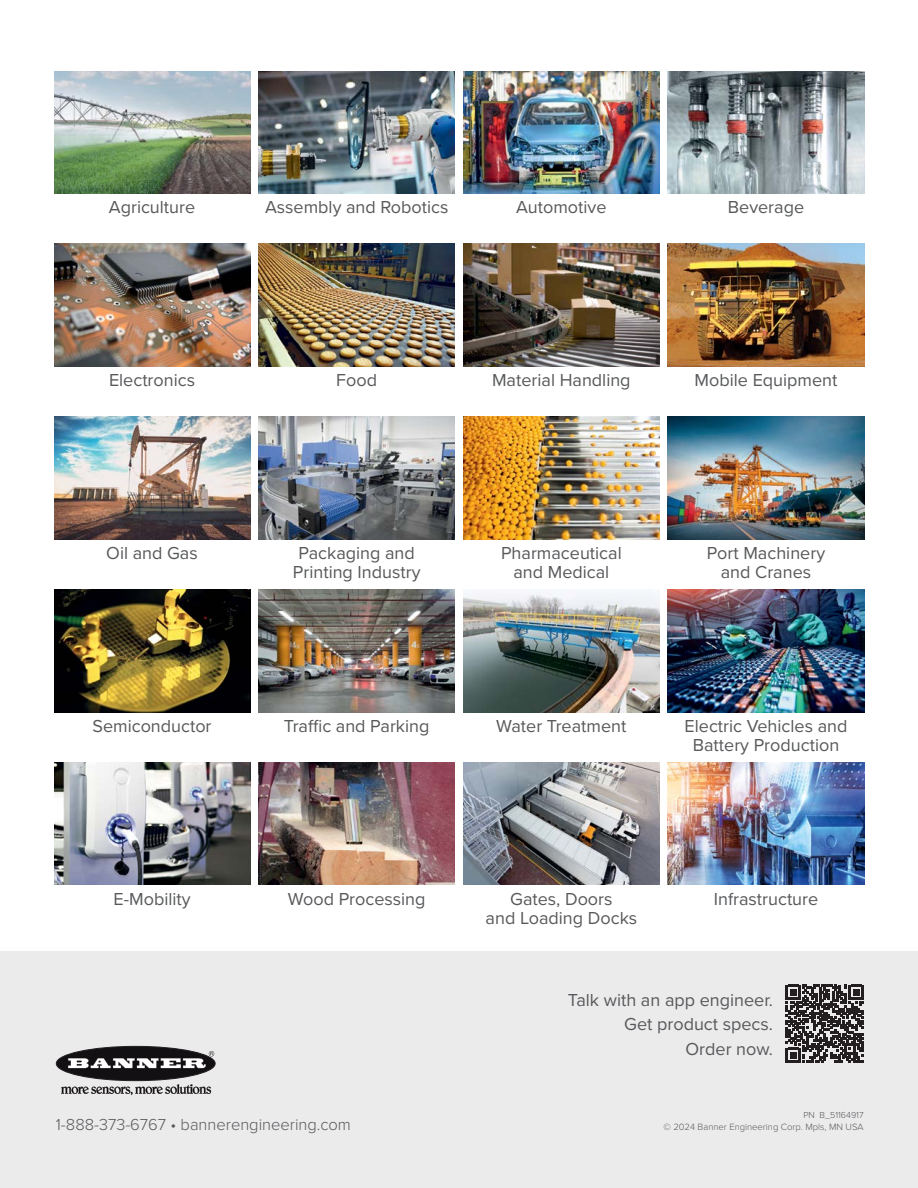
<style>
.page{position:relative;width:918px;height:1188px;background:#fff}
.page>*{position:absolute;margin:0;border:0;box-sizing:border-box;transform-origin:0 0}
.t1{font:18px/19.5px "Proxima Nova";color:#58595b;text-align:center}
.t2{font:300 16.5px "Proxima Nova";color:#58595b}
.t3{font:300 9.45px "Proxima Nova";color:#58595b}
.t4{font:300 9px "Proxima Nova";color:#58595b}
</style>
<div class="page">
<div style="left:0;top:951px;width:918px;height:237px;background:#ebebec"></div>
<svg style="left:786px;top:985px;width:78px;height:78px"></svg>
<img style="left:54px;top:71px;width:196px;height:123px">
<img style="left:259px;top:71px;width:196px;height:123px">
<img style="left:463px;top:71px;width:196px;height:123px">
<img style="left:668px;top:71px;width:196px;height:123px">
<img style="left:54px;top:244px;width:196px;height:122px">
<img style="left:259px;top:244px;width:196px;height:122px">
<img style="left:463px;top:244px;width:196px;height:122px">
<img style="left:668px;top:244px;width:196px;height:122px">
<img style="left:54px;top:417px;width:196px;height:122px">
<img style="left:259px;top:417px;width:196px;height:122px">
<img style="left:463px;top:417px;width:196px;height:122px">
<img style="left:668px;top:417px;width:196px;height:122px">
<img style="left:54px;top:589px;width:196px;height:123px">
<img style="left:259px;top:589px;width:196px;height:123px">
<img style="left:463px;top:590px;width:196px;height:122px">
<img style="left:668px;top:589px;width:196px;height:123px">
<img style="left:54px;top:762px;width:196px;height:123px">
<img style="left:259px;top:762px;width:196px;height:123px">
<img style="left:463px;top:762px;width:196px;height:123px">
<img style="left:668px;top:762px;width:196px;height:123px">
<div style="left:56px;top:1046px;width:159px;height:35px;background:#121013;border-radius:50%"></div>
<div style="left:56px;top:1046px;width:159px;height:35px;border:1px solid #231f20;border-radius:50%"></div>
<svg style="left:68px;top:1051px;width:146px;height:17px"></svg>
<svg style="left:61px;top:1084px;width:150px;height:11px"></svg>
<p class="t1" style="left:109px;top:197px;width:88px">Agriculture</p>
<p class="t1" style="left:265px;top:197px;width:185px">Assembly and Robotics</p>
<p class="t1" style="left:516px;top:197px;width:92px">Automotive</p>
<p class="t1" style="left:728px;top:197px;width:78px">Beverage</p>
<p class="t1" style="left:109px;top:370px;width:88px">Electronics</p>
<p class="t1" style="left:336px;top:370px;width:42px">Food</p>
<p class="t1" style="left:492px;top:370px;width:140px">Material Handling</p>
<p class="t1" style="left:695px;top:370px;width:144px">Mobile Equipment</p>
<p class="t1" style="left:106px;top:542px;width:93px">Oil and Gas</p>
<p class="t1" style="left:293px;top:542px;width:129px">Packaging and<br>Printing Industry</p>
<p class="t1" style="left:501px;top:542px;width:122px">Pharmaceutical and Medical</p>
<p class="t1" style="left:707px;top:542px;width:120px">Port Machinery and Cranes</p>
<p class="t1" style="left:92px;top:715px;width:121px">Semiconductor</p>
<p class="t1" style="left:284px;top:715px;width:147px">Traffic and Parking</p>
<p class="t1" style="left:496px;top:715px;width:132px">Water Treatment</p>
<p class="t1" style="left:685px;top:715px;width:164px">Electric Vehicles and<br>Battery Production</p>
<p class="t1" style="left:114px;top:888px;width:79px">E-Mobility</p>
<p class="t1" style="left:288px;top:888px;width:139px">Wood Processing</p>
<p class="t1" style="left:486px;top:888px;width:153px">Gates, Doors<br>and Loading Docks</p>
<p class="t1" style="left:714px;top:888px;width:106px">Infrastructure</p>
<p class="t2" style="left:56px;top:1112px;width:297px">1-888-373-6767 • bannerengineering.com</p>
<p class="t1" style="left:568px;top:986px;width:207px;line-height:24.6px;text-align:right">Talk with an app engineer.<br>Get product specs.<br>Order now.</p>
<p class="t4" style="left:803px;top:1108px;width:62px">PN B_51164917</p>
<p class="t3" style="left:664px;top:1119px;width:202px">© 2024 Banner Engineering Corp. Mpls, MN USA</p>
</div>
